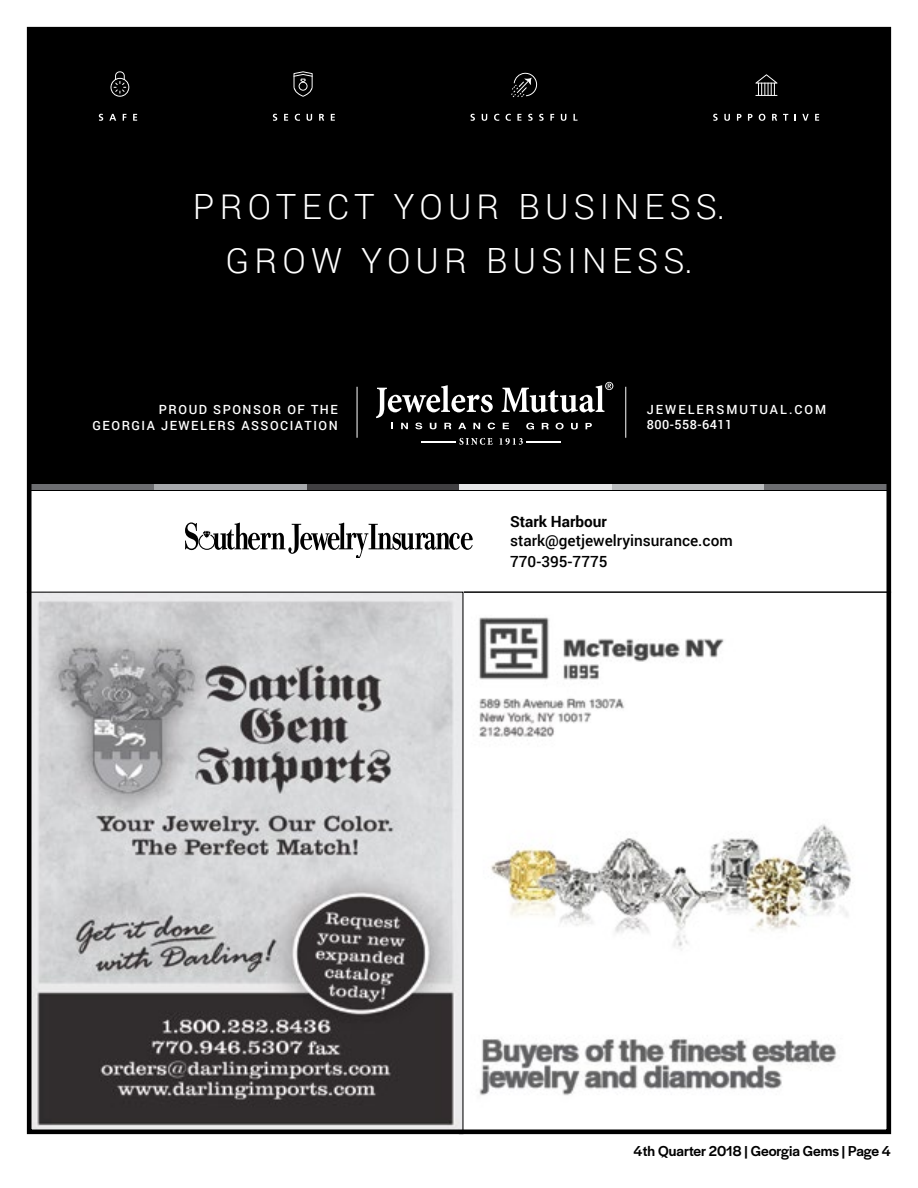
<style>
.page{position:relative;width:918px;height:1188px;background:#fff}
.page>*{position:absolute;margin:0;border:0;box-sizing:border-box;transform-origin:0 0}
.t1{font:300 34.8px/53.6px "Roboto";letter-spacing:.15em;color:#fff;text-align:center}
.t2{font:500 15.45px/21.3px "Roboto";color:#000}
.t3{font:700 15.45px "Roboto";color:#000}
.t4{font:500 15px "Halyard Display";color:#000}
.t5{font:500 12.6px/15.8px "Roboto";letter-spacing:.12em;color:#fff;text-align:right}
.t6{font:500 12.6px/15.8px "Roboto";letter-spacing:.16em;color:#fff}
</style>
<div class="page">
<img style="left:463px;top:594px;width:388px;height:535px">
<div style="left:27px;top:27px;width:864px;height:463px;background:#000"></div>
<svg style="left:376px;top:385px;width:119px;height:44px"></svg>
<svg style="left:503px;top:423px;width:6px;height:6px"></svg>
<svg style="left:500px;top:438px;width:23px;height:7px"></svg>
<svg style="left:459px;top:438px;width:34px;height:7px"></svg>
<hr style="left:421px;top:441px;width:35px;height:2px;background:#fff">
<hr style="left:527px;top:441px;width:34px;height:2px;background:#fff">
<svg style="left:502px;top:382px;width:111px;height:30px"></svg>
<svg style="left:526px;top:423px;width:8px;height:7px"></svg>
<svg style="left:542px;top:423px;width:7px;height:6px"></svg>
<svg style="left:556px;top:423px;width:8px;height:7px"></svg>
<svg style="left:571px;top:423px;width:7px;height:7px"></svg>
<svg style="left:586px;top:423px;width:6px;height:6px"></svg>
<svg style="left:273px;top:114px;width:4px;height:7px"></svg>
<svg style="left:284px;top:114px;width:4px;height:7px"></svg>
<svg style="left:295px;top:114px;width:5px;height:7px"></svg>
<svg style="left:307px;top:114px;width:5px;height:7px"></svg>
<svg style="left:319px;top:114px;width:5px;height:7px"></svg>
<svg style="left:331px;top:114px;width:4px;height:7px"></svg>
<svg style="left:293px;top:71px;width:20px;height:26px"></svg>
<svg style="left:99px;top:114px;width:4px;height:7px"></svg>
<svg style="left:109px;top:114px;width:7px;height:7px"></svg>
<svg style="left:123px;top:114px;width:3px;height:7px"></svg>
<svg style="left:133px;top:114px;width:4px;height:7px"></svg>
<svg style="left:111px;top:71px;width:18px;height:26px"></svg>
<svg style="left:471px;top:114px;width:4px;height:7px"></svg>
<svg style="left:482px;top:114px;width:5px;height:7px"></svg>
<svg style="left:494px;top:114px;width:5px;height:7px"></svg>
<svg style="left:506px;top:114px;width:5px;height:7px"></svg>
<svg style="left:517px;top:114px;width:4px;height:7px"></svg>
<svg style="left:528px;top:114px;width:5px;height:7px"></svg>
<svg style="left:539px;top:114px;width:5px;height:7px"></svg>
<svg style="left:550px;top:114px;width:4px;height:7px"></svg>
<svg style="left:561px;top:114px;width:5px;height:7px"></svg>
<svg style="left:574px;top:114px;width:4px;height:7px"></svg>
<svg style="left:511px;top:73px;width:26px;height:24px"></svg>
<svg style="left:713px;top:114px;width:5px;height:7px"></svg>
<svg style="left:724px;top:114px;width:6px;height:7px"></svg>
<svg style="left:737px;top:114px;width:5px;height:7px"></svg>
<svg style="left:748px;top:114px;width:5px;height:7px"></svg>
<svg style="left:759px;top:114px;width:6px;height:7px"></svg>
<svg style="left:772px;top:114px;width:5px;height:7px"></svg>
<svg style="left:783px;top:114px;width:5px;height:7px"></svg>
<svg style="left:802px;top:114px;width:7px;height:7px"></svg>
<svg style="left:815px;top:114px;width:4px;height:7px"></svg>
<svg style="left:755px;top:74px;width:23px;height:22px"></svg>
<svg style="left:185px;top:522px;width:288px;height:36px"></svg>
<div style="left:307px;top:484px;width:152px;height:6px;background:#414042"></div>
<div style="left:459px;top:484px;width:153px;height:6px;background:#e6e7e8"></div>
<div style="left:154px;top:484px;width:153px;height:6px;background:#a7a9ac"></div>
<div style="left:27px;top:484px;width:127px;height:6px;background:#6d6e71"></div>
<div style="left:612px;top:484px;width:153px;height:6px;background:#bcbec0"></div>
<div style="left:765px;top:484px;width:126px;height:6px;background:#6d6e71"></div>
<hr style="left:357px;top:387px;width:1px;height:51px;background:#fff">
<hr style="left:625px;top:387px;width:1px;height:51px;background:#fff">
<img style="left:32px;top:594px;width:429px;height:535px">
<div style="left:27px;top:27px;width:864px;height:1107px;border:4px solid #000"></div>
<h1 class="t1" style="left:193px;top:179px;width:534px">PROTECT YOUR BUSINESS.<br>GROW YOUR BUSINESS.</h1>
<p class="t5" style="left:93px;top:401px;width:247px">PROUD SPONSOR OF THE<br>GEORGIA JEWELERS ASSOCIATION</p>
<p class="t6" style="left:647px;top:401px;width:181px">JEWELERSMUTUAL.COM<br>800-558-6411</p>
<p class="t3" style="left:510px;top:511px;width:98px">Stark Harbour</p>
<p class="t2" style="left:510px;top:529px;width:224px">stark@getjewelryinsurance.com<br>770-395-7775</p>
<p class="t4" style="left:634px;top:1140px;width:259px">4th Quarter 2018 | Georgia Gems | Page 4</p>
</div>
